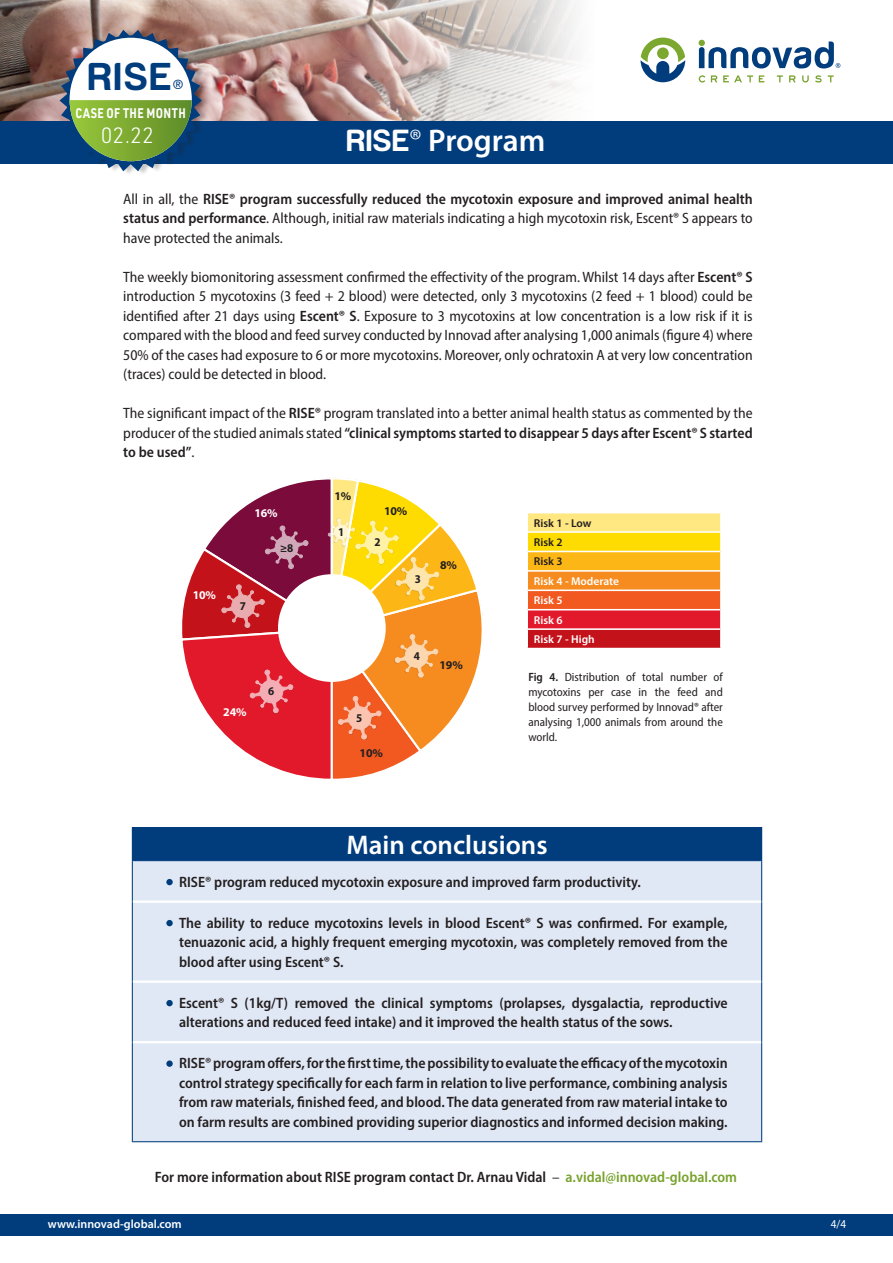
<style>
.page{position:relative;width:893px;height:1263px;background:#fff}
.page>*{position:absolute;margin:0;border:0;box-sizing:border-box;transform-origin:0 0}
.t1{font:700 39.9px "Harabara Mais Bold Harabara Mais";color:#013d7d}
.t2{font:600 31.35px "Myriad Pro";letter-spacing:-.005em;color:#fff}
.t3{font:600 27px "Myriad Pro";color:#fff}
.t4{font:300 21.75px "URWDIN";color:#fff}
.t5{font:semi-condensed 15px/19.5px "Myriad Pro";color:#231f20;text-align:justify}
.t6{font:600 semi-condensed 15px/19.5px "Myriad Pro";color:#231f20;text-align:justify}
.t7{font:700 13.65px "URWDIN";letter-spacing:.04em;color:#fff;scale:.8 1}
.t8{font:condensed 13.35px "Frutiger";color:#013d7d}
.t9{font:semi-condensed 12px/15px "Myriad Pro";color:#231f20;text-align:justify}
.t10{font:600 12px "Myriad Pro";color:#fff}
.t11{font:semi-condensed 12px "Myriad Pro";color:#fff}
.t12{font:700 11.85px "Myriad Pro";color:#231f20}
.t13{font:700 semi-condensed 11.85px "Myriad Pro";color:#231f20}
.t14{font:700 11.85px "Myriad Pro";color:#fff}
.t15{font:600 semi-condensed 11.4px "Myriad Pro";color:#fff;scale:1.08 1}
.t16{font:600 semi-condensed 11.4px "Myriad Pro";color:#231f20;scale:1.08 1}
.s1{font-family:"Harabara Mais Bold Harabara Mais";font-weight:700}
.s2{font-weight:300;font-stretch:semi-condensed}
.s3{font-weight:600}
.s4{font-weight:400}
.s5{color:#78a22d}
</style>
<div class="page">
<div style="left:132px;top:828px;width:630px;height:33px;background:#013d7d"></div>
<div style="left:133px;top:861px;width:628px;height:280px;background:#e1e8f5"></div>
<hr style="left:132px;top:827px;width:630px;height:1px;background:#013d7d">
<hr style="left:132px;top:861px;width:1px;height:41px;background:#013d7d">
<hr style="left:761px;top:861px;width:1px;height:41px;background:#013d7d">
<hr style="left:132px;top:902px;width:1px;height:80px;background:#013d7d">
<hr style="left:761px;top:902px;width:1px;height:80px;background:#013d7d">
<hr style="left:132px;top:982px;width:1px;height:60px;background:#013d7d">
<hr style="left:761px;top:982px;width:1px;height:60px;background:#013d7d">
<hr style="left:132px;top:1042px;width:1px;height:99px;background:#013d7d">
<hr style="left:761px;top:1042px;width:1px;height:99px;background:#013d7d">
<hr style="left:132px;top:1141px;width:630px;height:1px;background:#013d7d">
<hr style="left:133px;top:900px;width:628px;height:3px;background:#fff">
<hr style="left:133px;top:980px;width:628px;height:3px;background:#fff">
<hr style="left:133px;top:1041px;width:628px;height:2px;background:#fff">
<div style="left:166px;top:879px;width:7px;height:6px;background:#013d7d;border-radius:50%"></div>
<div style="left:166px;top:920px;width:7px;height:6px;background:#013d7d;border-radius:50%"></div>
<div style="left:166px;top:1000px;width:7px;height:6px;background:#013d7d;border-radius:50%"></div>
<div style="left:166px;top:1060px;width:7px;height:7px;background:#013d7d;border-radius:50%"></div>
<div style="left:527px;top:513px;width:194px;height:19px;background:#ffe781"></div>
<div style="left:527px;top:532px;width:194px;height:19px;background:#ffdc01"></div>
<div style="left:527px;top:551px;width:194px;height:20px;background:#fcb615"></div>
<div style="left:527px;top:571px;width:194px;height:19px;background:#f68b1f"></div>
<div style="left:527px;top:590px;width:194px;height:20px;background:#f15921"></div>
<div style="left:527px;top:610px;width:194px;height:19px;background:#e2192b"></div>
<div style="left:527px;top:629px;width:194px;height:19px;background:#c4121a"></div>
<hr style="left:528px;top:531px;width:192px;height:2px;background:#fff">
<hr style="left:528px;top:551px;width:192px;height:1px;background:#fff">
<hr style="left:528px;top:570px;width:192px;height:2px;background:#fff">
<hr style="left:528px;top:589px;width:192px;height:2px;background:#fff">
<hr style="left:528px;top:609px;width:192px;height:1px;background:#fff">
<hr style="left:528px;top:628px;width:192px;height:2px;background:#fff">
<svg style="left:527px;top:513px;width:1px;height:38px"></svg>
<svg style="left:720px;top:513px;width:1px;height:38px"></svg>
<hr style="left:526px;top:551px;width:2px;height:20px;background:#fff">
<hr style="left:720px;top:551px;width:2px;height:20px;background:#fff">
<svg style="left:527px;top:571px;width:1px;height:19px"></svg>
<svg style="left:720px;top:571px;width:1px;height:19px"></svg>
<hr style="left:526px;top:590px;width:2px;height:20px;background:#fff">
<hr style="left:720px;top:590px;width:2px;height:20px;background:#fff">
<svg style="left:527px;top:610px;width:1px;height:38px"></svg>
<svg style="left:720px;top:610px;width:1px;height:38px"></svg>
<svg style="left:182px;top:477px;width:301px;height:302px"></svg>
<div style="left:0;top:1214px;width:893px;height:22px;background:#013d7d"></div>
<div style="left:0;top:121px;width:893px;height:43px;background:#013d7d"></div>
<img style="left:0;top:0;width:660px;height:121px">
<svg style="left:699px;top:75px;width:6px;height:8px"></svg>
<svg style="left:711px;top:75px;width:6px;height:7px"></svg>
<svg style="left:723px;top:75px;width:30px;height:7px"></svg>
<svg style="left:759px;top:75px;width:5px;height:7px"></svg>
<svg style="left:777px;top:75px;width:6px;height:7px"></svg>
<svg style="left:789px;top:75px;width:7px;height:7px"></svg>
<svg style="left:802px;top:75px;width:7px;height:8px"></svg>
<svg style="left:815px;top:75px;width:7px;height:8px"></svg>
<svg style="left:828px;top:75px;width:6px;height:7px"></svg>
<svg style="left:640px;top:38px;width:45px;height:44px"></svg>
<svg style="left:699px;top:40px;width:141px;height:29px"></svg>
<div style="left:61px;top:28px;width:149px;height:148px;background:#231f20;opacity:.25"></div>
<svg style="left:60px;top:30px;width:142px;height:141px"></svg>
<p class="t1" style="left:88px;top:53px;width:86px">RISE</p>
<p class="t8" style="left:173px;top:76px;width:12px">®</p>
<p class="t7" style="left:76px;top:104px;width:139px">CASE OF THE MONTH</p>
<p class="t4" style="left:101px;top:121px;width:55px">02.22</p>
<p class="t2" style="left:346px;top:121px;width:201px"><span class="s1">RISE</span><span class="s2">®</span> Program</p>
<p class="t5" style="left:123px;top:189px;width:631px">All in all, the <span class="s3">RISE® program successfully reduced the mycotoxin exposure and improved animal health status and performance</span>. Although, initial raw materials indicating a high mycotoxin risk, Escent® S appears to have protected the animals.</p>
<p class="t5" style="left:123px;top:267px;width:631px">The weekly biomonitoring assessment confirmed the effectivity of the program. Whilst 14 days after <span class="s3">Escent® S </span>introduction 5 mycotoxins (3 feed + 2 blood) were detected, only 3 mycotoxins (2 feed + 1 blood) could be identified after 21 days using <span class="s3">Escent® S</span>. Exposure to 3 mycotoxins at low concentration is a low risk if it is compared with the blood and feed survey conducted by Innovad after analysing 1,000 animals (figure 4) where 50% of the cases had exposure to 6 or more mycotoxins. Moreover, only ochratoxin A at very low concentration (traces) could be detected in blood.</p>
<p class="t5" style="left:123px;top:403px;width:631px">The significant impact of the <span class="s3">RISE®</span> program translated into a better animal health status as commented by the producer of the studied animals stated <span class="s3">“clinical symptoms started to disappear 5 days after Escent® S started to be used”</span>.</p>
<p class="t14" style="left:193px;top:587px;width:25px">10%</p>
<p class="t14" style="left:255px;top:505px;width:25px">16%</p>
<p class="t13" style="left:280px;top:540px;width:15px">≥8</p>
<p class="t13" style="left:240px;top:599px;width:8px">7</p>
<p class="t14" style="left:223px;top:705px;width:25px">24%</p>
<p class="t13" style="left:268px;top:683px;width:8px">6</p>
<p class="t12" style="left:334px;top:488px;width:18px">1%</p>
<p class="t13" style="left:338px;top:524px;width:8px">1</p>
<p class="t12" style="left:384px;top:503px;width:25px">10%</p>
<p class="t13" style="left:374px;top:534px;width:8px">2</p>
<p class="t13" style="left:415px;top:571px;width:8px">3</p>
<p class="t12" style="left:440px;top:557px;width:18px">8%</p>
<p class="t13" style="left:356px;top:710px;width:8px">5</p>
<p class="t12" style="left:360px;top:745px;width:25px">10%</p>
<p class="t13" style="left:414px;top:648px;width:8px">4</p>
<p class="t12" style="left:440px;top:658px;width:25px">19%</p>
<p class="t16" style="left:534px;top:516px;width:55px">Risk 1 - Low</p>
<p class="t16" style="left:534px;top:535px;width:28px">Risk 2</p>
<p class="t16" style="left:534px;top:554px;width:28px">Risk 3</p>
<p class="t15" style="left:534px;top:574px;width:80px">Risk 4 - Moderate</p>
<p class="t15" style="left:534px;top:593px;width:28px">Risk 5</p>
<p class="t15" style="left:534px;top:613px;width:28px">Risk 6</p>
<p class="t15" style="left:534px;top:632px;width:58px">Risk 7 - High</p>
<p class="t9" style="left:528px;top:669px;width:196px"><span class="s3">Fig 4.</span> Distribution of total number of mycotoxins per case in the feed and blood survey performed by Innovad® after analysing 1,000 animals from around the world.</p>
<p class="t3" style="left:346px;top:828px;width:203px">Main conclusions</p>
<p class="t6" style="left:179px;top:872px;width:463px">RISE® program reduced mycotoxin exposure and improved farm productivity.</p>
<p class="t6" style="left:179px;top:913px;width:550px">The ability to reduce mycotoxins levels in blood Escent® S was confirmed. For example, tenuazonic acid, a highly frequent emerging mycotoxin, was completely removed from the blood after using Escent® S.</p>
<p class="t6" style="left:179px;top:993px;width:550px">Escent® S (1kg/T) removed the clinical symptoms (prolapses, dysgalactia, reproductive alterations and reduced feed intake) and it improved the health status of the sows.</p>
<p class="t6" style="left:179px;top:1053px;width:550px">RISE® program offers, for the first time, the possibility to evaluate the efficacy of the mycotoxin control strategy specifically for each farm in relation to live performance, combining analysis from raw materials, finished feed, and blood. The data generated from raw material intake to on farm results are combined providing superior diagnostics and informed decision making.</p>
<p class="t6" style="left:155px;top:1167px;width:584px">For more information about RISE program contact Dr. Arnau Vidal <span class="s4">–</span> <span class="s5">a.vidal@innovad-global.com</span></p>
<p class="t10" style="left:48px;top:1216px;width:135px">www.innovad-global.com</p>
<p class="t11" style="left:831px;top:1217px;width:17px">4/4</p>
</div>
